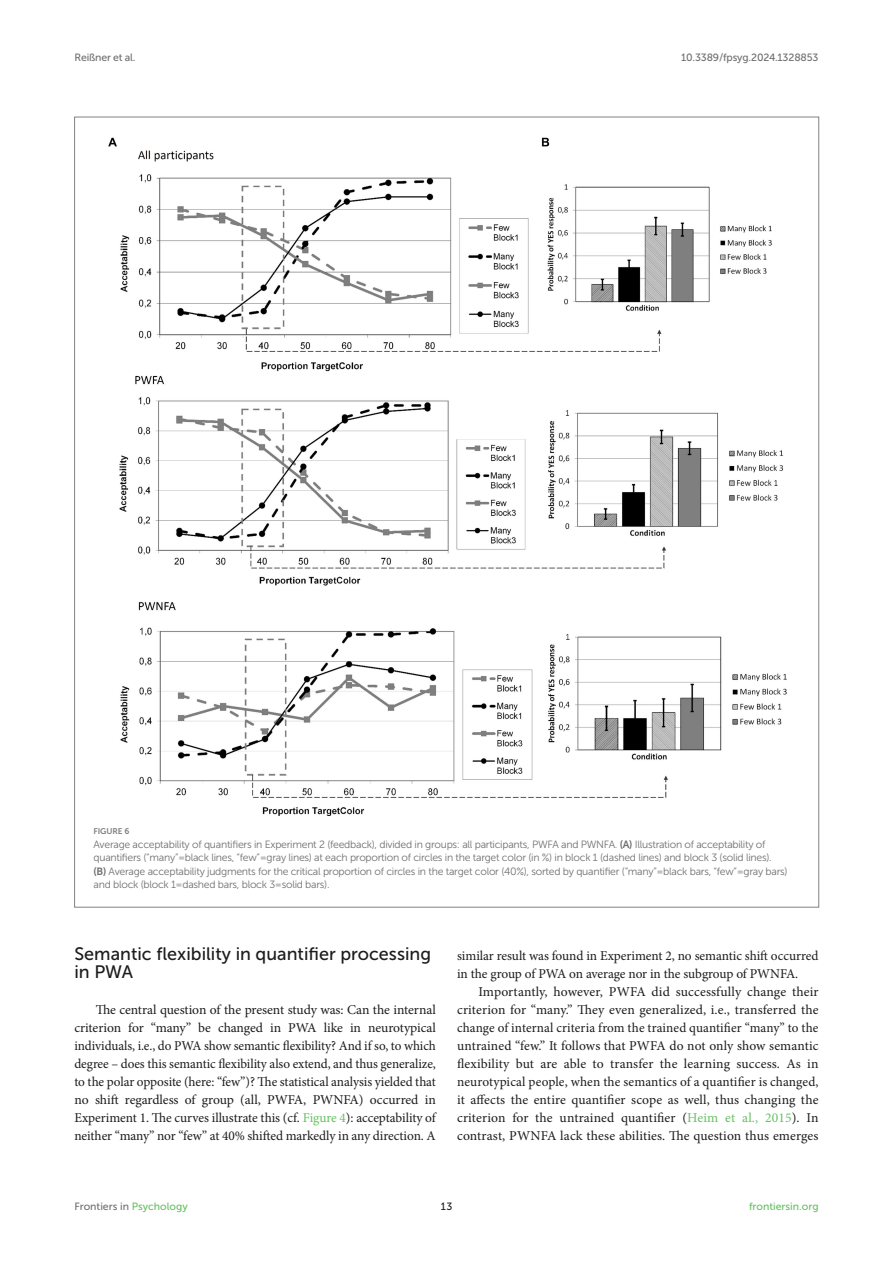
<style>
.page{position:relative;width:893px;height:1263px;background:#fff}
.page>*{position:absolute;margin:0;border:0;box-sizing:border-box;transform-origin:0 0}
.HEAD_2{font:18px/18px "Museo Sans 500";color:#1b1c1b}
.TEXT_FLUSH{font:13.5px/18px "Minion Pro";letter-spacing:-.005em;color:#1b1c1b;text-align:justify}
.TEXT{font:13.5px/18px "Minion Pro";letter-spacing:.01em;color:#1b1c1b;text-align:justify}
.FIG_LEG{font:10.5px/13.5px "Museo Sans 300";letter-spacing:-.025em;color:#706f70}
.t1{font:10.5px "Museo Sans 500";letter-spacing:-.015em;color:#706f70}
.t2{font:10.5px "Museo Sans 500";color:#65c161}
.t3{font:10.5px "Museo Sans 500";color:#1b1c1b}
.FIG_HD{font:8.25px "Museo Sans 700";letter-spacing:-.01em;color:#7e7f7f}
.s1{font-family:"Museo Sans 700"}
.s2{color:#65c161}
</style>
<div class="page">
<img style="left:108px;top:137px;width:679px;height:678px">
<p class="t1" style="left:74px;top:51px;width:63px">Reißner et al.</p>
<p class="t1" style="left:681px;top:51px;width:139px">10.3389/fpsyg.2024.1328853</p>
<p class="FIG_HD" style="left:94px;top:827px;width:37px">FIGURE 6</p>
<p class="FIG_LEG" style="left:94px;top:837px;width:695px">Average acceptability of quantifiers in Experiment 2 (feedback), divided in groups: all participants, PWFA and PWNFA. <span class="s1">(A)</span> Illustration of acceptability of quantifiers (“many” = black lines, “few” = gray lines) at each proportion of circles in the target color (in %) in block 1 (dashed lines) and block 3 (solid lines).<br><span class="s1">(B)</span> Average acceptability judgments for the critical proportion of circles in the target color (40%), sorted by quantifier (“many” = black bars, “few” = gray bars) and block (block 1 = dashed bars, block 3 = solid bars).</p>
<p class="HEAD_2" style="left:74px;top:945px;width:358px">Semantic flexibility in quantifier processing in PWA</p>
<p class="TEXT_FLUSH" style="left:74px;top:1001px;width:363px;text-indent:21px">The central question of the present study was: Can the internal criterion for “many” be changed in PWA like in neurotypical individuals, i.e., do PWA show semantic flexibility? And if so, to which degree – does this semantic flexibility also extend, and thus generalize, to the polar opposite (here: “few”)? The statistical analysis yielded that no shift regardless of group (all, PWFA, PWNFA) occurred in Experiment 1. The curves illustrate this (cf. <span class="s2">Figure 4</span>): acceptability of neither “many” nor “few” at 40% shifted markedly in any direction. A</p>
<p class="TEXT_FLUSH" style="left:457px;top:947px;width:363px">similar result was found in Experiment 2, no semantic shift occurred in the group of PWA on average nor in the subgroup of PWNFA.</p>
<p class="TEXT" style="left:457px;top:983px;width:363px;text-indent:21px">Importantly, however, PWFA did successfully change their criterion for “many.” They even generalized, i.e., transferred the change of internal criteria from the trained quantifier “many” to the untrained “few.” It follows that PWFA do not only show semantic flexibility but are able to transfer the learning success. As in neurotypical people, when the semantics of a quantifier is changed, it affects the entire quantifier scope as well, thus changing the criterion for the untrained quantifier (<span class="s2">Heim et al., 2015</span>). In contrast, PWNFA lack these abilities. The question thus emerges</p>
<p class="t1" style="left:74px;top:1200px;width:115px">Frontiers in <span class="s2">Psychology</span></p>
<p class="t3" style="left:441px;top:1200px;width:13px">13</p>
<p class="t2" style="left:749px;top:1200px;width:71px">frontiersin.org</p>
</div>
